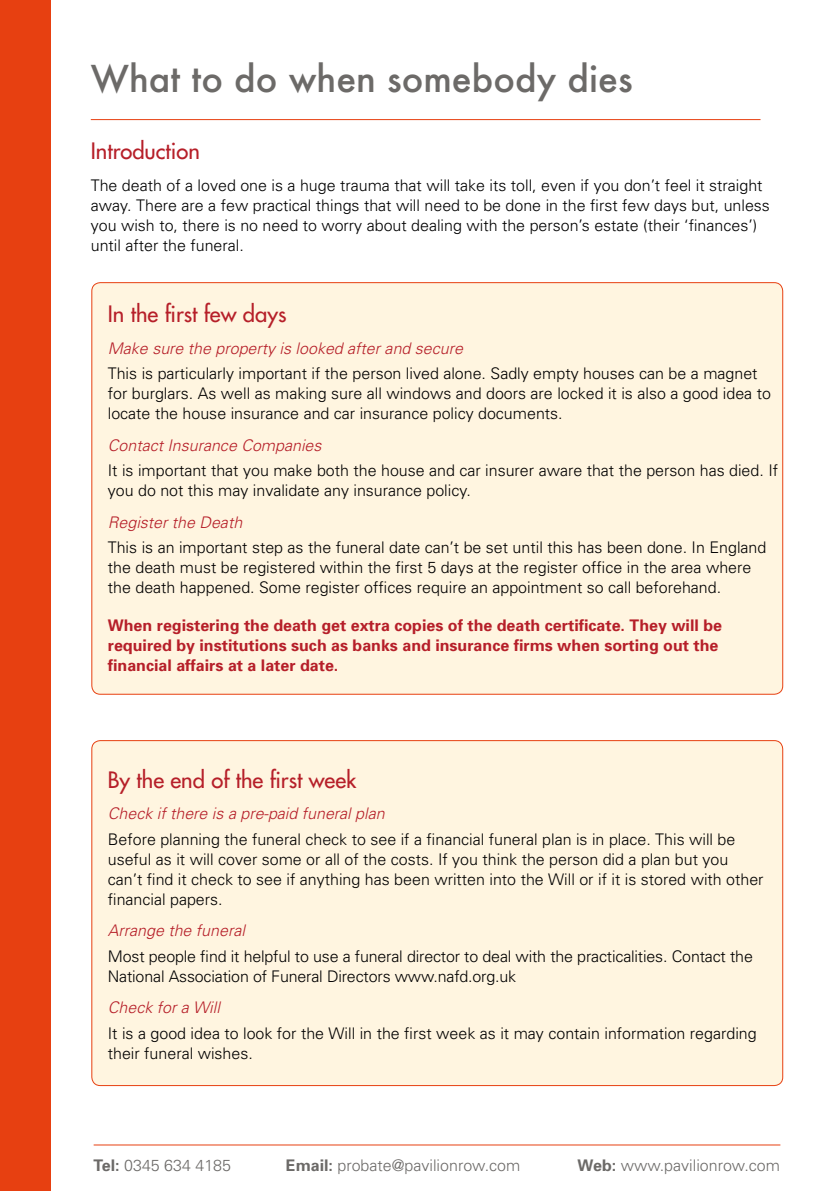
<style>
.page{position:relative;width:840px;height:1191px;background:#fff}
.page>*{position:absolute;margin:0;border:0;box-sizing:border-box;transform-origin:0 0}
.t1{font:500 36px "Futura";color:#6c6a68}
.t2{font:22px "Futura";color:#b61f29}
.t3{font:300 16px/20px "Univers";color:#000}
.t4{font:700 16px/20px "Univers";color:#b61f29}
.t5{font:italic 300 16px "Univers";color:#b61f29}
.t6{font:300 16px "Univers";color:#6c6a68}
.s1{font-weight:700}
</style>
<div class="page">
<div style="left:92px;top:740px;width:690px;height:345px;background:#fff5e0;border-radius:9px"></div>
<div style="left:92px;top:283px;width:690px;height:411px;background:#fff5e0;border-radius:9px"></div>
<hr style="left:91px;top:119px;width:669px;height:1px;background:#e74011">
<hr style="left:94px;top:1144px;width:686px;height:1px;background:#e74011">
<div style="left:0;top:0;width:50px;height:1191px;background:#e74011"></div>
<h1 class="t1" style="left:91px;top:54px;width:543px">What to do when somebody dies</h1>
<h2 class="t2" style="left:91px;top:137px;width:110px">Introduction</h2>
<p class="t3" style="left:91px;top:175px;width:680px">The death of a loved one is a huge trauma that will take its toll, even if you don’t feel it straight away. There are a few practical things that will need to be done in the first few days but, unless you wish to, there is no need to worry about dealing with the person’s estate (their ‘finances’) until after the funeral.</p>
<h2 class="t2" style="left:108px;top:300px;width:180px">In the first few days</h2>
<p class="t5" style="left:108px;top:338px;width:356px">Make sure the property is looked after and secure</p>
<p class="t3" style="left:108px;top:364px;width:664px">This is particularly important if the person lived alone. Sadly empty houses can be a magnet for burglars. As well as making sure all windows and doors are locked it is also a good idea to locate the house insurance and car insurance policy documents.</p>
<p class="t5" style="left:108px;top:435px;width:215px">Contact Insurance Companies</p>
<p class="t3" style="left:108px;top:461px;width:671px">It is important that you make both the house and car insurer aware that the person has died. If you do not this may invalidate any insurance policy.</p>
<p class="t5" style="left:108px;top:512px;width:136px">Register the Death</p>
<p class="t3" style="left:108px;top:538px;width:659px">This is an important step as the funeral date can’t be set until this has been done. In England the death must be registered within the first 5 days at the register office in the area where the death happened. Some register offices require an appointment so call beforehand.</p>
<p class="t4" style="left:108px;top:615px;width:615px">When registering the death get extra copies of the death certificate. They will be required by institutions such as banks and insurance firms when sorting out the financial affairs at a later date.</p>
<h2 class="t2" style="left:108px;top:765px;width:250px">By the end of the first week</h2>
<p class="t5" style="left:108px;top:803px;width:278px">Check if there is a pre-paid funeral plan</p>
<p class="t3" style="left:108px;top:829px;width:657px">Before planning the funeral check to see if a financial funeral plan is in place. This will be useful as it will cover some or all of the costs. If you think the person did a plan but you can’t find it check to see if anything has been written into the Will or if it is stored with other financial papers.</p>
<p class="t5" style="left:108px;top:920px;width:138px">Arrange the funeral</p>
<p class="t3" style="left:108px;top:946px;width:646px">Most people find it helpful to use a funeral director to deal with the practicalities. Contact the<br>National Association of Funeral Directors www.nafd.org.uk</p>
<p class="t5" style="left:108px;top:997px;width:114px">Check for a Will</p>
<p class="t3" style="left:108px;top:1023px;width:650px">It is a good idea to look for the Will in the first week as it may contain information regarding their funeral wishes.</p>
<p class="t6" style="left:94px;top:1155px;width:139px"><span class="s1">Tel:</span> 0345 634 4185</p>
<p class="t6" style="left:286px;top:1155px;width:236px"><span class="s1">Email:</span> probate@pavilionrow.com</p>
<p class="t6" style="left:577px;top:1155px;width:204px"><span class="s1">Web:</span> www.pavilionrow.com</p>
</div>
